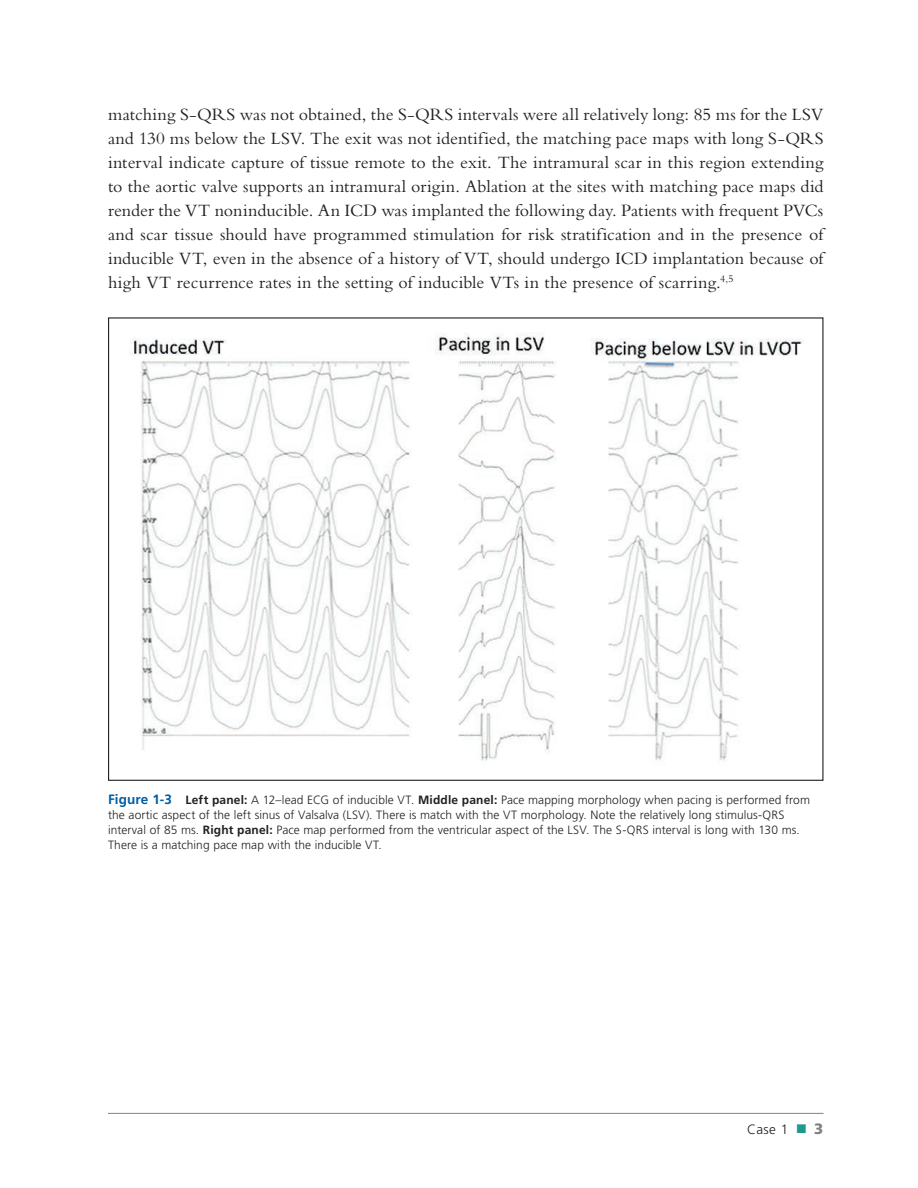
<style>
.page{position:relative;width:918px;height:1188px;background:#fff}
.page>*{position:absolute;margin:0;border:0;box-sizing:border-box;transform-origin:0 0}
.t1{font:18px/24px "Bembo Std";letter-spacing:.005em;color:#231f20;text-align:justify}
.t2{font:900 15px "Frutiger LT Std";color:#808285}
.t3{font:300 13.5px "Frutiger LT Std";color:#231f20}
.t4{font:300 12px/15px "Frutiger LT Std";letter-spacing:.005em;color:#231f20}
.s1{font-weight:700;font-size:13.5px;color:#015ca3}
.s2{font-weight:700}
</style>
<div class="page">
<hr style="left:108px;top:1113px;width:716px;height:1px;background:#808285">
<img style="left:131px;top:332px;width:671px;height:429px">
<p class="t1" style="left:108px;top:102px;width:717px">matching S-QRS was not obtained, the S-QRS intervals were all relatively long: 85 ms for the LSV and 130 ms below the LSV. The exit was not identified, the matching pace maps with long S-QRS interval indicate capture of tissue remote to the exit. The intramural scar in this region extending to the aortic valve supports an intramural origin. Ablation at the sites with matching pace maps did render the VT noninducible. An ICD was implanted the following day. Patients with frequent PVCs and scar tissue should have programmed stimulation for risk stratification and in the presence of inducible VT, even in the absence of a history of VT, should undergo ICD implantation because of high VT recurrence rates in the setting of inducible VTs in the presence of scarring.<sup>4,5</sup></p>
<p class="t4" style="left:108px;top:793px;width:704px"><span class="s1">Figure 1-3</span> <span class="s2">Left panel:</span> A 12–lead ECG of inducible VT. <span class="s2">Middle panel:</span> Pace mapping morphology when pacing is performed from the aortic aspect of the left sinus of Valsalva (LSV). There is match with the VT morphology. Note the relatively long stimulus-QRS interval of 85 ms. <span class="s2">Right panel:</span> Pace map performed from the ventricular aspect of the LSV. The S-QRS interval is long with 130 ms.<br>There is a matching pace map with the inducible VT.</p>
<p class="t3" style="left:747px;top:1122px;width:43px">Case 1</p>
<p class="t2" style="left:814px;top:1120px;width:11px">3</p>
</div>
